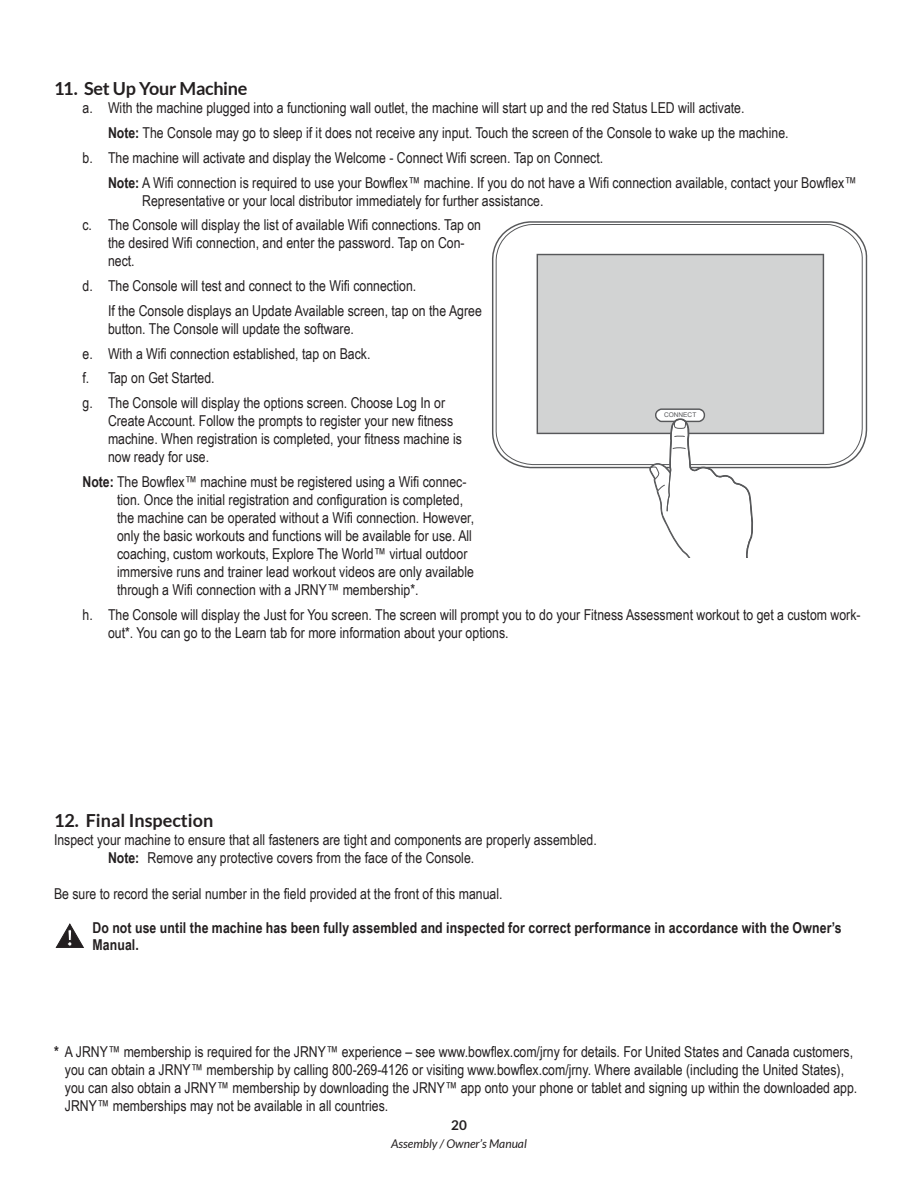
<style>
.page{position:relative;width:918px;height:1188px;background:#fff}
.page>*{position:absolute;margin:0;border:0;box-sizing:border-box;transform-origin:0 0}
.t1{font:700 18px "Lato";letter-spacing:-.02em;color:#231f20}
.t2{font:700 18px "Lato";color:#231f20}
.t3{font:15px/18px "Arial Narrow";color:#231f20}
.t4{font:700 15px/16.5px "Arial Narrow";letter-spacing:.01em;color:#231f20}
.t5{font:700 13.5px "Lato";color:#231f20}
.t6{font:italic 12px "Lato";color:#231f20}
.t7{font:6.6px "Arial";color:#57585a}
.s1{font-weight:700}
</style>
<div class="page">
<svg style="left:56px;top:923px;width:28px;height:25px"></svg>
<svg style="left:492px;top:221px;width:376px;height:247px"></svg>
<svg style="left:495px;top:223px;width:369px;height:243px"></svg>
<div style="left:537px;top:254px;width:287px;height:180px;background:#d2d3d3"></div>
<svg style="left:649px;top:408px;width:109px;height:150px"></svg>
<p class="t1" style="left:54px;top:79px;width:195px">11. Set Up Your Machine</p>
<p class="t3" style="left:82px;top:99px;width:664px">a. With the machine plugged into a functioning wall outlet, the machine will start up and the red Status LED will activate.</p>
<p class="t3" style="left:108px;top:123px;width:682px"><span class="s1">Note:</span> The Console may go to sleep if it does not receive any input. Touch the screen of the Console to wake up the machine.</p>
<p class="t3" style="left:82px;top:148px;width:522px">b. The machine will activate and display the Welcome - Connect Wifi screen. Tap on Connect.</p>
<p class="t3" style="left:108px;top:173px;width:750px"><span class="s1">Note:</span> A Wifi connection is required to use your Bowflex™ machine. If you do not have a Wifi connection available, contact your Bowflex™</p>
<p class="t3" style="left:83px;top:188px;width:462px;line-height:24.8px;text-indent:60px">Representative or your local distributor immediately for further assistance. c. The Console will display the list of available Wifi connections. Tap on</p>
<p class="t3" style="left:108px;top:234px;width:358px">the desired Wifi connection, and enter the password. Tap on Con&shy;nect.</p>
<p class="t3" style="left:108px;top:273px;width:375px;line-height:24.8px;text-indent:-26px">d. The Console will test and connect to the Wifi connection.<br>If the Console displays an Update Available screen, tap on the Agree</p>
<p class="t3" style="left:83px;top:316px;width:364px;line-height:24.8px;text-indent:26px">button. The Console will update the software.<br>e. With a Wifi connection established, tap on Back.<br>f. Tap on Get Started.<br>g. The Console will display the options screen. Choose Log In or</p>
<p class="t3" style="left:108px;top:411px;width:356px">Create Account. Follow the prompts to register your new fitness machine. When registration is completed, your fitness machine is now ready for use.</p>
<p class="t3" style="left:117px;top:472px;width:358px;text-indent:-35px"><span class="s1">Note:</span> The Bowflex™ machine must be registered using a Wifi connec&shy;tion. Once the initial registration and configuration is completed, the machine can be operated without a Wifi connection. However, only the basic workouts and functions will be available for use. All coaching, custom workouts, Explore The World™ virtual outdoor immersive runs and trainer lead workout videos are only available through a Wifi connection with a JRNY™ membership*.</p>
<p class="t3" style="left:108px;top:605px;width:754px;text-indent:-26px">h. The Console will display the Just for You screen. The screen will prompt you to do your Fitness Assessment workout to get a custom work&shy;out*. You can go to the Learn tab for more information about your options.</p>
<p class="t7" style="left:664px;top:410px;width:34px">CONNECT</p>
<p class="t2" style="left:54px;top:810px;width:161px">12. Final Inspection</p>
<p class="t3" style="left:108px;top:830px;width:490px;text-indent:-54px">Inspect your machine to ensure that all fasteners are tight and components are properly assembled.<br><span class="s1">Note:</span> Remove any protective covers from the face of the Console.</p>
<p class="t3" style="left:54px;top:884px;width:450px">Be sure to record the serial number in the field provided at the front of this manual.</p>
<p class="t4" style="left:92px;top:919px;width:751px">Do not use until the machine has been fully assembled and inspected for correct performance in accordance with the Owner’s<br>Manual.</p>
<p class="t3" style="left:65px;top:1042px;width:794px;text-indent:-11px"><span class="s1">*</span> A JRNY™ membership is required for the JRNY™ experience – see www.bowflex.com/jrny for details. For United States and Canada customers, you can obtain a JRNY™ membership by calling 800-269-4126 or visiting www.bowflex.com/jrny. Where available (including the United States), you can also obtain a JRNY™ membership by downloading the JRNY™ app onto your phone or tablet and signing up within the downloaded app.<br>JRNY™ memberships may not be available in all countries.</p>
<p class="t5" style="left:451px;top:1117px;width:17px">20</p>
<p class="t6" style="left:391px;top:1137px;width:137px">Assembly / Owner’s Manual</p>
</div>
